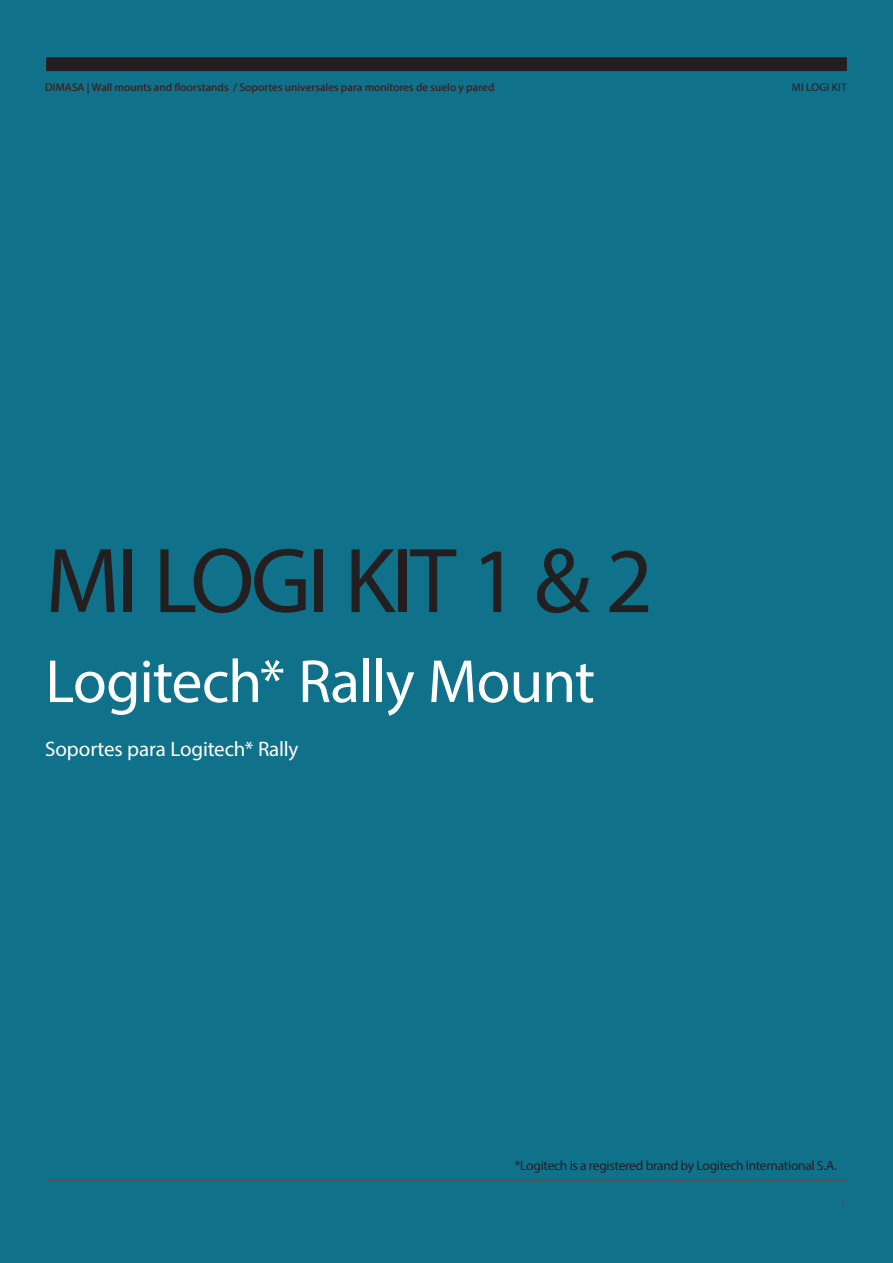
<style>
.page{position:relative;width:893px;height:1263px;background:#10718a}
.page>*{position:absolute;margin:0;border:0;box-sizing:border-box;transform-origin:0 0}
.T3{font:93px "Myriad Pro";letter-spacing:-.04em;color:#231f20}
.C{font:61.5px "Myriad Pro";letter-spacing:-.02em;color:#fff}
.C-2{font:21px "Myriad Pro";letter-spacing:-.005em;color:#fff}
.T3-2{font:13.5px "Myriad Pro";letter-spacing:-.025em;color:#231f20}
.C__Header{font:11.25px "Myriad Pro";letter-spacing:.015em;color:#231f20}
.t1{font:11.25px "Myriad Pro";color:#4f535c}
</style>
<div class="page">
<div style="left:46px;top:58px;width:801px;height:13px;background:#231f20"></div>
<hr style="left:46px;top:1180px;width:801px;height:1px;background:#4f535c">
<p class="C__Header" style="left:45px;top:80px;width:451px">DIMASA | Wall mounts and floorstands / Soportes universales para monitores de suelo y pared</p>
<p class="C__Header" style="left:792px;top:80px;width:56px">MI LOGI KIT</p>
<p class="T3" style="left:45px;top:523px;width:609px">MI LOGI KIT 1 &amp; 2</p>
<p class="C" style="left:45px;top:643px;width:551px">Logitech* Rally Mount</p>
<p class="C-2" style="left:45px;top:736px;width:255px">Soportes para Logitech* Rally</p>
<p class="T3-2" style="left:515px;top:1157px;width:324px">*Logitech is a registered brand by Logitech International S.A.</p>
<p class="t1" style="left:841px;top:1196px;width:7px">1</p>
</div>
